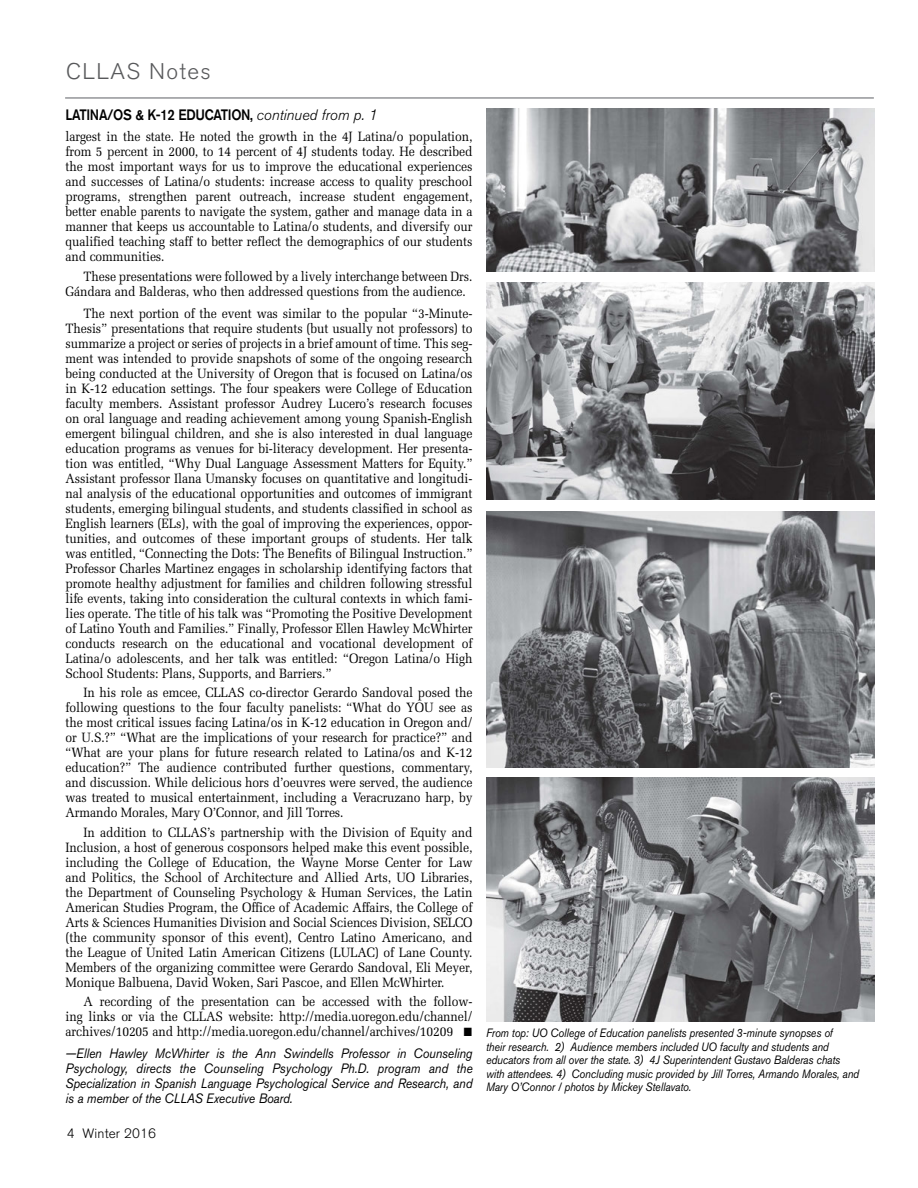
<style>
.page{position:relative;width:918px;height:1188px;background:#fff}
.page>*{position:absolute;margin:0;border:0;box-sizing:border-box;transform-origin:0 0}
.t1{font:300 22.5px "Akzidenz Grotesk BQ";letter-spacing:.06em;color:#58595b}
.t2{font:500 15px "Akzidenz Grotesk BQ";letter-spacing:-.025em;color:#000;scale:.88 1}
.t3{font:13.5px/15px "Melior";letter-spacing:-.01em;color:#000;text-align:justify;scale:.9 1}
.t4{font:italic 13.5px/15px "Akzidenz Grotesk BQ";letter-spacing:-.01em;color:#000;text-align:justify;scale:.9 1}
.t5{font:300 13.5px "Akzidenz Grotesk BQ";letter-spacing:.01em;color:#000}
.t6{font:italic 12px/13.5px "Akzidenz Grotesk BQ";letter-spacing:-.01em;color:#000;scale:.88 1}
.s1{font-weight:300;font-style:italic}
</style>
<div class="page">
<hr style="left:65px;top:97px;width:809px;height:2px;background:#939598">
<img style="left:486px;top:282px;width:388px;height:218px">
<img style="left:486px;top:777px;width:389px;height:244px">
<img style="left:486px;top:108px;width:389px;height:163px">
<img style="left:486px;top:512px;width:389px;height:256px">
<h1 class="t1" style="left:66px;top:59px;width:146px">CLLAS Notes</h1>
<p class="t2" style="left:65px;top:106px;width:356px">LATINA/OS &amp; K-12 EDUCATION, <span class="s1">continued from p. 1</span></p>
<p class="t3" style="left:66px;top:129px;width:454px">largest in the state. He noted the growth in the 4J Latina/o population, from 5 percent in 2000, to 14 percent of 4J students today. He described the most important ways for us to improve the educational experiences and successes of Latina/o students: increase access to quality preschool programs, strengthen parent outreach, increase student engagement, better enable parents to navigate the system, gather and manage data in a manner that keeps us accountable to Latina/o students, and diversify our qualified teaching staff to better reflect the demographics of our students and communities.</p>
<p class="t3" style="left:66px;top:269px;width:454px;text-indent:18px">These presentations were followed by a lively interchange between Drs.<br>Gándara and Balderas, who then addressed questions from the audience.</p>
<p class="t3" style="left:66px;top:306px;width:454px;text-indent:18px">The next portion of the event was similar to the popular “3-Minute-Thesis” presentations that require students (but usually not professors) to summarize a project or series of projects in a brief amount of time. This seg&shy;ment was intended to provide snapshots of some of the ongoing research being conducted at the University of Oregon that is focused on Latina/os in K-12 education settings. The four speakers were College of Education faculty members. Assistant professor Audrey Lucero’s research focuses on oral language and reading achievement among young Spanish-English emergent bilingual children, and she is also interested in dual language education programs as venues for bi-literacy development. Her presenta&shy;tion was entitled, “Why Dual Language Assessment Matters for Equity.” Assistant professor Ilana Umansky focuses on quantitative and longitudi&shy;nal analysis of the educational opportunities and outcomes of immigrant students, emerging bilingual students, and students classified in school as English learners (ELs), with the goal of improving the experiences, oppor&shy;tunities, and outcomes of these important groups of students. Her talk was entitled, “Connecting the Dots: The Benefits of Bilingual Instruction.” Professor Charles Martinez engages in scholarship identifying factors that promote healthy adjustment for families and children following stressful life events, taking into consideration the cultural contexts in which fami&shy;lies operate. The title of his talk was “Promoting the Positive Development of Latino Youth and Families.” Finally, Professor Ellen Hawley McWhirter conducts research on the educational and vocational development of Latina/o adolescents, and her talk was entitled: “Oregon Latina/o High School Students: Plans, Supports, and Barriers.”</p>
<p class="t3" style="left:66px;top:685px;width:454px;text-indent:18px">In his role as emcee, CLLAS co-director Gerardo Sandoval posed the following questions to the four faculty panelists: “What do YOU see as the most critical issues facing Latina/os in K-12 education in Oregon and/ or U.S.?” “What are the implications of your research for practice?” and “What are your plans for future research related to Latina/os and K-12 education?” The audience contributed further questions, commentary, and discussion. While delicious hors d’oeuvres were served, the audience was treated to musical entertainment, including a Veracruzano harp, by Armando Morales, Mary O’Connor, and Jill Torres.</p>
<p class="t3" style="left:66px;top:825px;width:454px;text-indent:18px">In addition to CLLAS’s partnership with the Division of Equity and Inclusion, a host of generous cosponsors helped make this event possible, including the College of Education, the Wayne Morse Center for Law and Politics, the School of Architecture and Allied Arts, UO Libraries, the Department of Counseling Psychology &amp; Human Services, the Latin American Studies Program, the Office of Academic Affairs, the College of Arts &amp; Sciences Humanities Division and Social Sciences Division, SELCO (the community sponsor of this event), Centro Latino Americano, and the League of United Latin American Citizens (LULAC) of Lane County.<br>Members of the organizing committee were Gerardo Sandoval, Eli Meyer, Monique Balbuena, David Woken, Sari Pascoe, and Ellen McWhirter.</p>
<p class="t3" style="left:66px;top:994px;width:454px;text-indent:18px">A recording of the presentation can be accessed with the follow&shy;ing links or via the CLLAS website: http://media.uoregon.edu/channel/ archives/10205 and http://media.uoregon.edu/channel/archives/10209 ■</p>
<p class="t4" style="left:66px;top:1046px;width:454px">—Ellen Hawley McWhirter is the Ann Swindells Professor in Counseling Psychology, directs the Counseling Psychology Ph.D. program and the Specialization in Spanish Language Psychological Service and Research, and is a member of the CLLAS Executive Board.</p>
<p class="t5" style="left:67px;top:1126px;width:91px">4 Winter 2016</p>
<p class="t6" style="left:486px;top:1026px;width:426px">From top: UO College of Education panelists presented 3-minute synopses of<br>their research. 2) Audience members included UO faculty and students and educators from all over the state. 3) 4J Superintendent Gustavo Balderas chats with attendees. 4) Concluding music provided by Jill Torres, Armando Morales, and Mary O’Connor / photos by Mickey Stellavato.</p>
</div>
